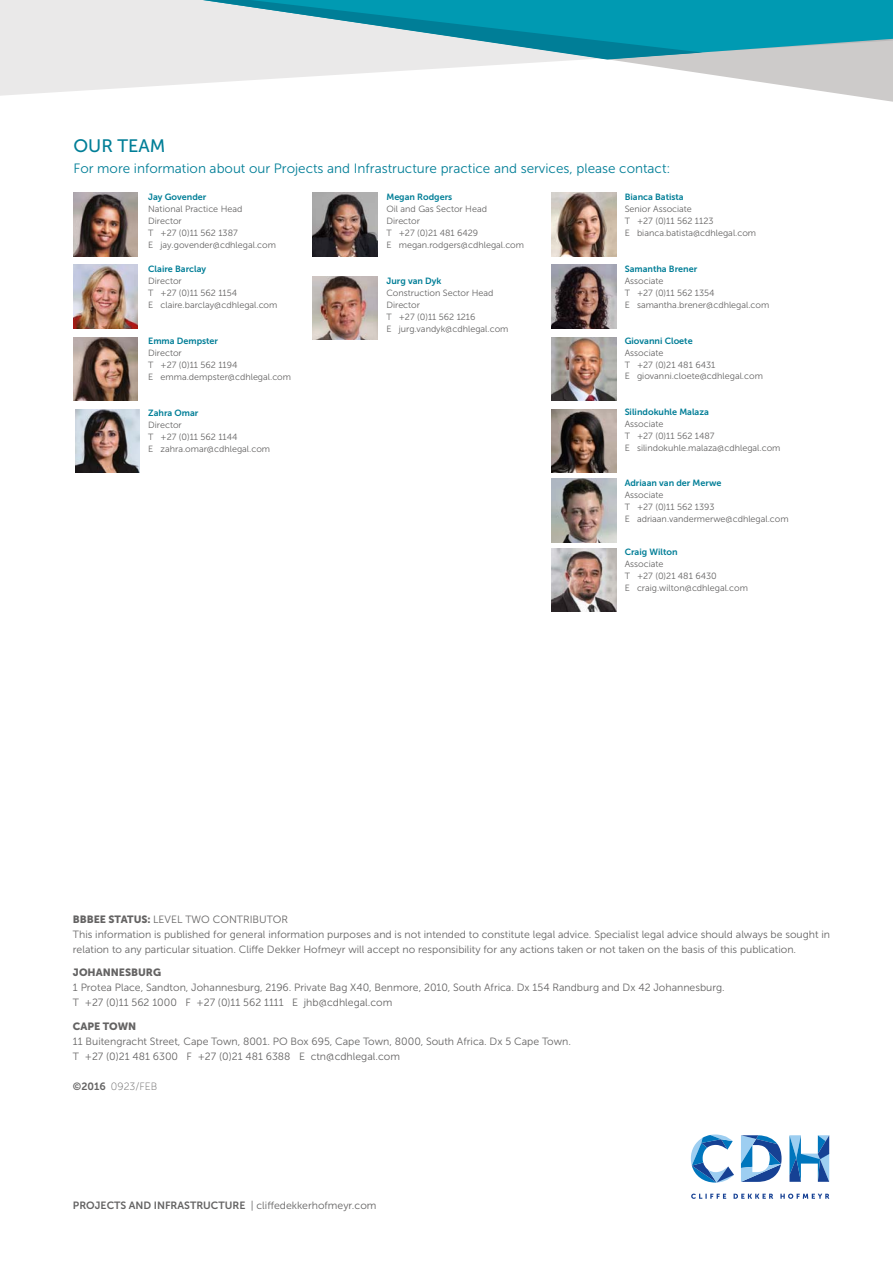
<style>
.page{position:relative;width:893px;height:1263px;background:#fff}
.page>*{position:absolute;margin:0;border:0;box-sizing:border-box;transform-origin:0 0}
.t1{font:18px "Museo Sans 500";color:#007e97}
.t2{font:13.5px "Museo Sans 300";color:#007e97}
.t3{font:10.5px/15px "Museo Sans 300";color:#646363}
.t4{font:10.5px "Museo Sans 700";color:#646363}
.t5{font:10.5px "Museo Sans 900";color:#646363}
.t6{font:10.5px "Museo Sans 100";color:#646363}
.t7{font:9px/12px "Museo Sans 300";color:#646363}
.t8{font:9px "Museo Sans 700";color:#007e97}
.s1{font-family:"Museo Sans 900"}
.s2{font-family:"Museo Sans 700"}
.s3{font-family:"Museo Sans 300"}
</style>
<div class="page">
<img style="left:551px;top:479px;width:65px;height:63px">
<img style="left:551px;top:548px;width:65px;height:64px">
<img style="left:73px;top:265px;width:65px;height:64px">
<img style="left:73px;top:337px;width:65px;height:64px">
<img style="left:73px;top:193px;width:65px;height:63px">
<img style="left:75px;top:409px;width:65px;height:64px">
<img style="left:312px;top:276px;width:65px;height:64px">
<img style="left:551px;top:265px;width:65px;height:64px">
<img style="left:551px;top:337px;width:65px;height:64px">
<img style="left:551px;top:409px;width:65px;height:64px">
<img style="left:551px;top:193px;width:65px;height:63px">
<img style="left:312px;top:193px;width:65px;height:63px">
<svg style="left:0;top:0;width:892px;height:97px"></svg>
<svg style="left:25px;top:0;width:867px;height:59px;background:#31a6b8"></svg>
<svg style="left:29px;top:0;width:673px;height:60px;background:#85c2cd"></svg>
<svg style="left:691px;top:1194px;width:138px;height:5px"></svg>
<svg style="left:789px;top:1135px;width:40px;height:47px"></svg>
<svg style="left:691px;top:1135px;width:43px;height:48px"></svg>
<svg style="left:741px;top:1135px;width:40px;height:47px"></svg>
<h1 class="t1" style="left:73px;top:139px;width:93px">OUR TEAM</h1>
<h2 class="t2" style="left:73px;top:163px;width:598px">For more information about our Projects and Infrastructure practice and services, please contact:</h2>
<p class="t8" style="left:148px;top:193px;width:60px">Jay Govender</p>
<p class="t7" style="left:148px;top:203px;width:129px">National Practice Head<br>Director<br>T +27 (0)11 562 1387<br>E jay.govender@cdhlegal.com</p>
<p class="t8" style="left:148px;top:265px;width:59px">Claire Barclay</p>
<p class="t7" style="left:148px;top:275px;width:131px">Director<br>T +27 (0)11 562 1154<br>E claire.barclay@cdhlegal.com</p>
<p class="t8" style="left:148px;top:337px;width:71px">Emma Dempster</p>
<p class="t7" style="left:148px;top:347px;width:144px">Director<br>T +27 (0)11 562 1194<br>E emma.dempster@cdhlegal.com</p>
<p class="t8" style="left:148px;top:409px;width:52px">Zahra Omar</p>
<p class="t7" style="left:148px;top:419px;width:123px">Director<br>T +27 (0)11 562 1144<br>E zahra.omar@cdhlegal.com</p>
<p class="t8" style="left:386px;top:193px;width:67px">Megan Rodgers</p>
<p class="t7" style="left:386px;top:203px;width:139px">Oil and Gas Sector Head<br>Director<br>T +27 (0)21 481 6429<br>E megan.rodgers@cdhlegal.com</p>
<p class="t8" style="left:386px;top:277px;width:57px">Jurg van Dyk</p>
<p class="t7" style="left:386px;top:287px;width:124px">Construction Sector Head<br>Director<br>T +27 (0)11 562 1216<br>E jurg.vandyk@cdhlegal.com</p>
<p class="t8" style="left:624px;top:193px;width:61px">Bianca Batista</p>
<p class="t7" style="left:624px;top:203px;width:133px">Senior Associate<br>T +27 (0)11 562 1123<br>E bianca.batista@cdhlegal.com</p>
<p class="t8" style="left:624px;top:265px;width:74px">Samantha Brener</p>
<p class="t7" style="left:624px;top:275px;width:146px">Associate<br>T +27 (0)11 562 1354<br>E samantha.brener@cdhlegal.com</p>
<p class="t8" style="left:624px;top:337px;width:69px">Giovanni Cloete</p>
<p class="t7" style="left:624px;top:347px;width:140px">Associate<br>T +27 (0)21 481 6431<br>E giovanni.cloete@cdhlegal.com</p>
<p class="t8" style="left:624px;top:409px;width:86px">Silindokuhle Malaza</p>
<p class="t7" style="left:624px;top:419px;width:157px">Associate<br>T +27 (0)11 562 1487<br>E silindokuhle.malaza@cdhlegal.com</p>
<p class="t8" style="left:624px;top:480px;width:98px">Adriaan van der Merwe</p>
<p class="t7" style="left:624px;top:490px;width:165px">Associate<br>T +27 (0)11 562 1393<br>E adriaan.vandermerwe@cdhlegal.com</p>
<p class="t8" style="left:624px;top:549px;width:54px">Craig Wilton</p>
<p class="t7" style="left:624px;top:559px;width:125px">Associate<br>T +27 (0)21 481 6430<br>E craig.wilton@cdhlegal.com</p>
<p class="t3" style="left:73px;top:913px;width:758px"><span class="s1">BBBEE STATUS:</span> LEVEL TWO CONTRIBUTOR<br>This information is published for general information purposes and is not intended to constitute legal advice. Specialist legal advice should always be sought in relation to any particular situation. Cliffe Dekker Hofmeyr will accept no responsibility for any actions taken or not taken on the basis of this publication.</p>
<p class="t5" style="left:73px;top:969px;width:90px">JOHANNESBURG</p>
<p class="t3" style="left:73px;top:981px;width:653px">1 Protea Place, Sandton, Johannesburg, 2196. Private Bag X40, Benmore, 2010, South Africa. Dx 154 Randburg and Dx 42 Johannesburg.<br>T +27 (0)11 562 1000 F +27 (0)11 562 1111 E jhb@cdhlegal.com</p>
<p class="t5" style="left:73px;top:1022px;width:65px">CAPE TOWN</p>
<p class="t3" style="left:73px;top:1035px;width:499px">11 Buitengracht Street, Cape Town, 8001. PO Box 695, Cape Town, 8000, South Africa. Dx 5 Cape Town.<br>T +27 (0)21 481 6300 F +27 (0)21 481 6388 E ctn@cdhlegal.com</p>
<p class="t6" style="left:73px;top:1082px;width:86px"><span class="s2">©2016</span> 0923/FEB</p>
<p class="t4" style="left:73px;top:1201px;width:305px">PROJECTS AND INFRASTRUCTURE <span class="s3">| cliffedekkerhofmeyr.com</span></p>
</div>
